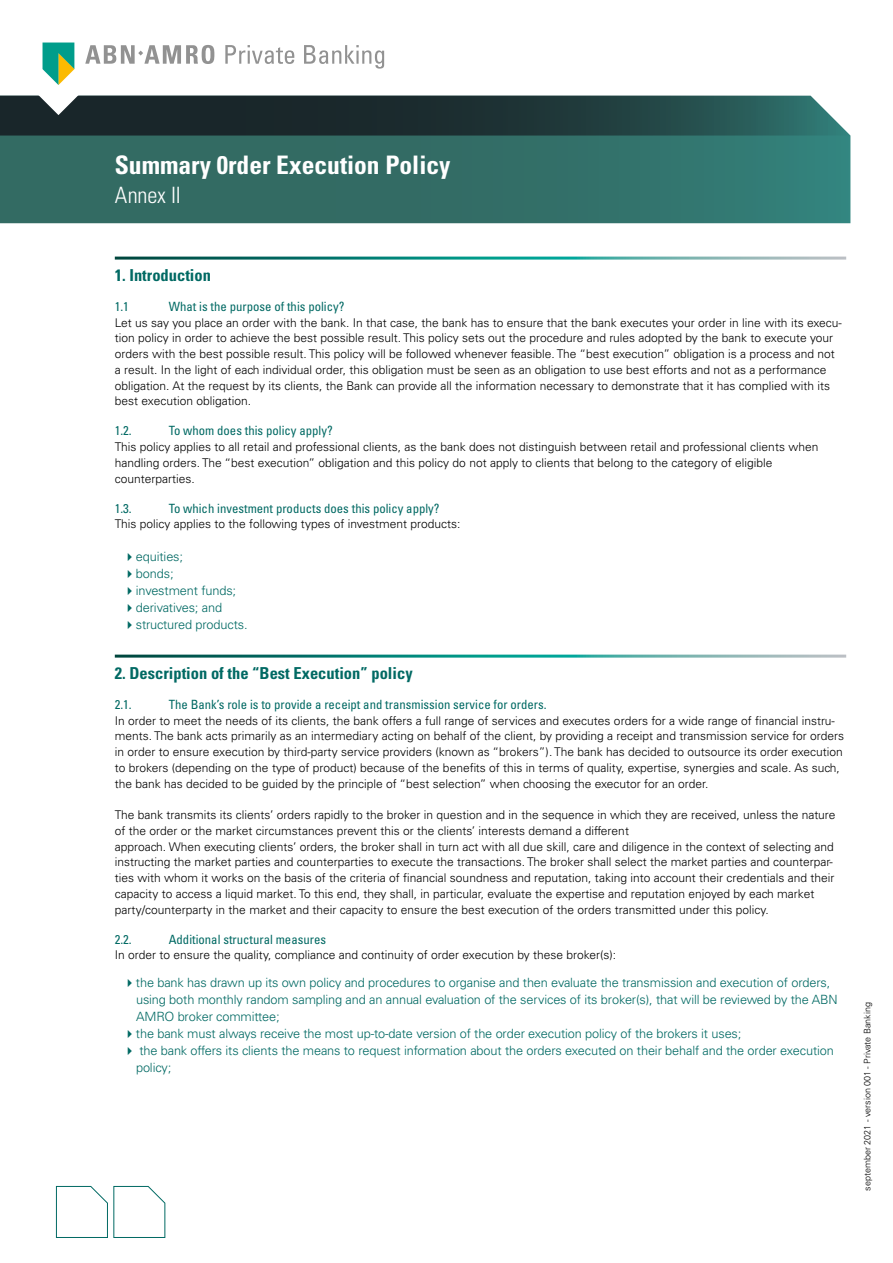
<style>
.page{position:relative;width:893px;height:1263px;background:#fff}
.page>*{position:absolute;margin:0;border:0;box-sizing:border-box;transform-origin:0 0}
.t1{font:700 condensed 25.5px "Univers LT Std";color:#fff}
.t2{font:300 condensed 22.5px "Univers LT Std";letter-spacing:-.005em;color:#fff}
.t3{font:700 condensed 16.5px "Univers LT Std";color:#006963}
.t4{font:300 12.75px/17px "Univers LT Std";letter-spacing:-.01em;color:#006963}
.t5{font:condensed 12.75px "Univers LT Std";color:#006963}
.t6{font:300 12px/15.8px "Univers LT Std";color:#000}
.t7{font:300 9px "Univers LT Std";color:#000}
</style>
<div class="page">
<svg style="left:0;top:136px;width:850px;height:87px;background:#337068"></svg>
<svg style="left:0;top:43px;width:850px;height:93px"></svg>
<svg style="left:56px;top:1185px;width:110px;height:53px"></svg>
<h1 class="t1" style="left:115px;top:149px;width:337px">Summary 0rder Execution Policy</h1>
<h2 class="t2" style="left:115px;top:181px;width:67px">Annex II</h2>
<h3 class="t3" style="left:115px;top:265px;width:98px">1. Introduction</h3>
<p class="t5" style="left:115px;top:298px;width:16px">1.1</p>
<p class="t5" style="left:169px;top:298px;width:177px">What is the purpose of this policy?</p>
<p class="t6" style="left:115px;top:314px;width:728px">Let us say you place an order with the bank. In that case, the bank has to ensure that the bank executes your order in line with its execu&shy;tion policy in order to achieve the best possible result. This policy sets out the procedure and rules adopted by the bank to execute your orders with the best possible result. This policy will be followed whenever feasible. The “best execution” obligation is a process and not a result. In the light of each individual order, this obligation must be seen as an obligation to use best efforts and not as a performance obligation. At the request by its clients, the Bank can provide all the information necessary to demonstrate that it has complied with its best execution obligation.</p>
<p class="t5" style="left:115px;top:423px;width:18px">1.2.</p>
<p class="t5" style="left:169px;top:423px;width:165px">To whom does this policy apply?</p>
<p class="t6" style="left:115px;top:439px;width:705px">This policy applies to all retail and professional clients, as the bank does not distinguish between retail and professional clients when handling orders. The “best execution” obligation and this policy do not apply to clients that belong to the category of eligible counterparties.</p>
<p class="t5" style="left:115px;top:500px;width:18px">1.3.</p>
<p class="t5" style="left:169px;top:500px;width:272px">To which investment products does this policy apply?</p>
<p class="t6" style="left:115px;top:516px;width:347px">This policy applies to the following types of investment products:</p>
<p class="t4" style="left:136px;top:548px;width:113px">equities;<br>bonds;<br>investment funds; derivatives; and structured products.</p>
<h3 class="t3" style="left:115px;top:663px;width:299px">2. Description of the “Best Execution” policy</h3>
<p class="t5" style="left:115px;top:696px;width:18px">2.1.</p>
<p class="t5" style="left:169px;top:696px;width:379px">The Bank’s role is to provide a receipt and transmission service for orders.</p>
<p class="t6" style="left:115px;top:712px;width:731px">In order to meet the needs of its clients, the bank offers a full range of services and executes orders for a wide range of financial instru&shy;ments. The bank acts primarily as an intermediary acting on behalf of the client, by providing a receipt and transmission service for orders in order to ensure execution by third-party service providers (known as “brokers”). The bank has decided to outsource its order execution to brokers (depending on the type of product) because of the benefits of this in terms of quality, expertise, synergies and scale. As such, the bank has decided to be guided by the principle of “best selection” when choosing the executor for an order.</p>
<p class="t6" style="left:115px;top:807px;width:722px">The bank transmits its clients’ orders rapidly to the broker in question and in the sequence in which they are received, unless the nature of the order or the market circumstances prevent this or the clients’ interests demand a different<br>approach. When executing clients’ orders, the broker shall in turn act with all due skill, care and diligence in the context of selecting and instructing the market parties and counterparties to execute the transactions. The broker shall select the market parties and counterpar&shy;ties with whom it works on the basis of the criteria of financial soundness and reputation, taking into account their credentials and their capacity to access a liquid market. To this end, they shall, in particular, evaluate the expertise and reputation enjoyed by each market party/counterparty in the market and their capacity to ensure the best execution of the orders transmitted under this policy.</p>
<p class="t5" style="left:115px;top:931px;width:18px">2.2.</p>
<p class="t5" style="left:169px;top:931px;width:159px">Additional structural measures</p>
<p class="t6" style="left:115px;top:947px;width:503px">In order to ensure the quality, compliance and continuity of order execution by these broker(s):</p>
<p class="t4" style="left:136px;top:973px;width:703px">the bank has drawn up its own policy and procedures to organise and then evaluate the transmission and execution of orders, using both monthly random sampling and an annual evaluation of the services of its broker(s), that will be reviewed by the ABN AMRO broker committee;<br>the bank must always receive the most up-to-date version of the order execution policy of the brokers it uses;<br>the bank offers its clients the means to request information about the orders executed on their behalf and the order execution policy;</p>
<p class="t7" style="left:862px;top:1191px;width:190px;rotate:-90deg">september 2021 - version 001 - Private Banking</p>
</div>
